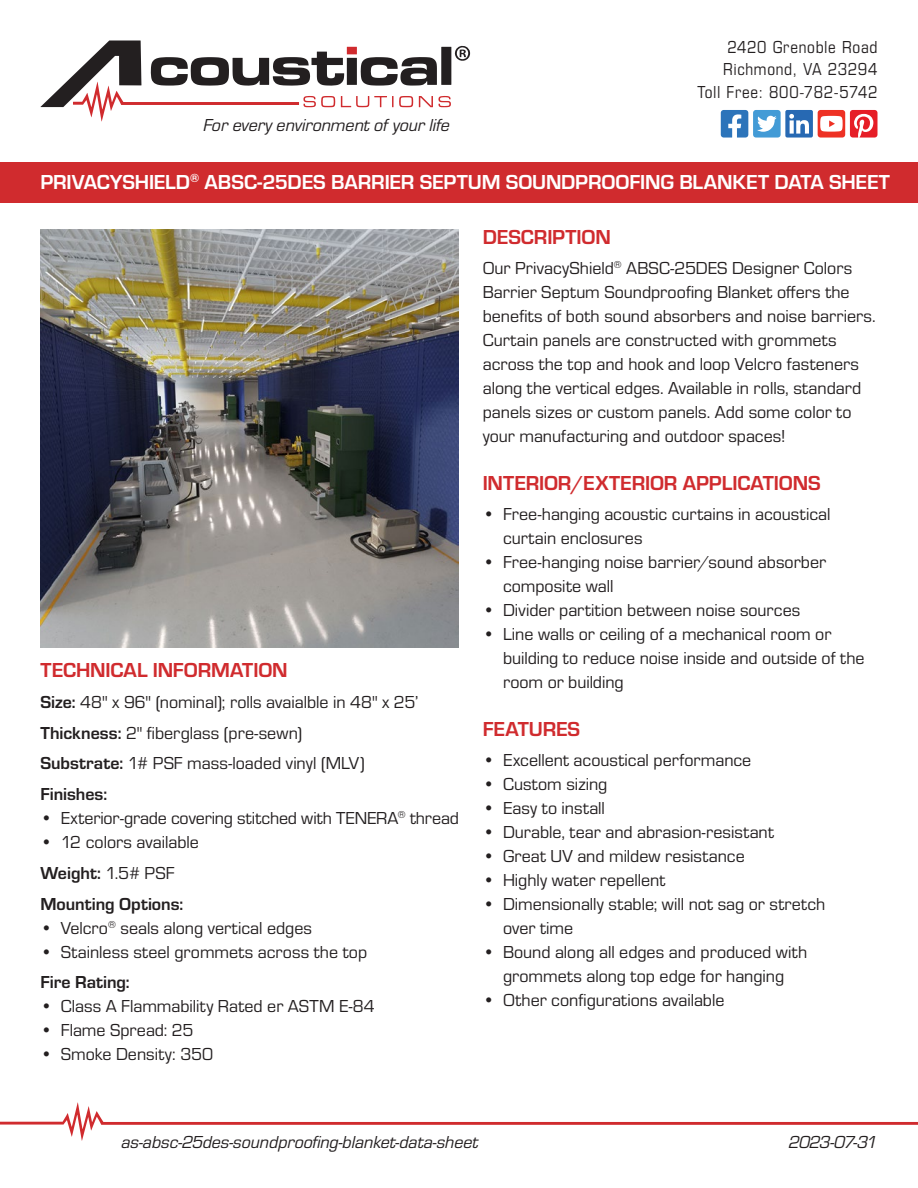
<style>
.page{position:relative;width:918px;height:1188px;background:#fff}
.page>*{position:absolute;margin:0;border:0;box-sizing:border-box;transform-origin:0 0}
.t1{font:700 21px "Eurostile";letter-spacing:-.005em;color:#d02b2e}
.t2{font:700 21px "Eurostile";letter-spacing:-.01em;color:#fff}
.t3{font:18px/24px "Eurostile";color:#231f20}
.t4{font:italic 18px "Eurostile";letter-spacing:-.005em;color:#231f20}
.t5{font:18px/22.5px "Eurostile Con";letter-spacing:.035em;color:#231f20;text-align:right}
.t6{font:700 18px "Eurostile";color:#231f20}
.s1{font-weight:700}
</style>
<div class="page">
<svg style="left:0;top:1102px;width:918px;height:39px"></svg>
<svg style="left:721px;top:110px;width:156px;height:28px"></svg>
<div style="left:0;top:162px;width:918px;height:40px;background:#d02b2e"></div>
<svg style="left:40px;top:40px;width:430px;height:82px"></svg>
<img style="left:40px;top:230px;width:419px;height:418px">
<p class="t4" style="left:204px;top:113px;width:248px">For every environment of your life</p>
<p class="t5" style="left:697px;top:34px;width:182px">2420 Grenoble Road<br>Richmond, VA 23294<br>Toll Free: 800-782-5742</p>
<p class="t2" style="left:40px;top:167px;width:851px">PRIVACYSHIELD<sup>®</sup> ABSC-25DES BARRIER SEPTUM SOUNDPROOFING BLANKET DATA SHEET</p>
<p class="t1" style="left:40px;top:655px;width:249px">TECHNICAL INFORMATION</p>
<p class="t3" style="left:40px;top:686px;width:380px;line-height:30.8px"><span class="s1">Size:</span> 48" x 96" (nominal); rolls avaialble in 48" x 25’ <span class="s1">Thickness:</span> 2" fiberglass (pre-sewn)<br><span class="s1">Substrate:</span> 1# PSF mass-loaded vinyl (MLV)<br><span class="s1">Finishes:</span></p>
<p class="t3" style="left:40px;top:805px;width:420px">• Exterior-grade covering stitched with TENERA<sup>®</sup> thread</p>
<p class="t3" style="left:41px;top:826px;width:160px;line-height:30.8px">• 12 colors available<br><span class="s1">Weight:</span> 1.5# PSF<br><span class="s1">Mounting Options:</span></p>
<p class="t3" style="left:41px;top:915px;width:273px">• Velcro<sup>®</sup> seals along vertical edges</p>
<p class="t3" style="left:41px;top:939px;width:328px">• Stainless steel grommets across the top</p>
<p class="t6" style="left:41px;top:969px;width:91px">Fire Rating:</p>
<p class="t3" style="left:41px;top:994px;width:336px">• Class A Flammability Rated er ASTM E-84</p>
<p class="t3" style="left:41px;top:1018px;width:154px">• Flame Spread: 25</p>
<p class="t3" style="left:41px;top:1042px;width:174px">• Smoke Density: 350</p>
<p class="t1" style="left:483px;top:221px;width:130px">DESCRIPTION</p>
<p class="t3" style="left:483px;top:255px;width:394px">Our PrivacyShield<sup>®</sup> ABSC-25DES Designer Colors Barrier Septum Soundproofing Blanket offers the benefits of both sound absorbers and noise barriers.<br>Curtain panels are constructed with grommets across the top and hook and loop Velcro fasteners along the vertical edges. Available in rolls, standard panels sizes or custom panels. Add some color to your manufacturing and outdoor spaces!</p>
<p class="t1" style="left:483px;top:467px;width:339px">INTERIOR/EXTERIOR APPLICATIONS</p>
<p class="t3" style="left:503px;top:501px;width:329px;text-indent:-20px">• Free-hanging acoustic curtains in acoustical curtain enclosures</p>
<p class="t3" style="left:503px;top:549px;width:325px;text-indent:-20px">• Free-hanging noise barrier/sound absorber composite wall</p>
<p class="t3" style="left:483px;top:597px;width:319px">• Divider partition between noise sources</p>
<p class="t3" style="left:503px;top:621px;width:363px;text-indent:-20px">• Line walls or ceiling of a mechanical room or building to reduce noise inside and outside of the room or building</p>
<p class="t1" style="left:483px;top:713px;width:99px">FEATURES</p>
<p class="t3" style="left:483px;top:747px;width:270px">• Excellent acoustical performance</p>
<p class="t3" style="left:483px;top:771px;width:126px">• Custom sizing</p>
<p class="t3" style="left:483px;top:795px;width:124px">• Easy to install</p>
<p class="t3" style="left:483px;top:819px;width:293px">• Durable, tear and abrasion-resistant</p>
<p class="t3" style="left:483px;top:843px;width:263px">• Great UV and mildew resistance</p>
<p class="t3" style="left:483px;top:867px;width:184px">• Highly water repellent</p>
<p class="t3" style="left:503px;top:891px;width:324px;text-indent:-20px">• Dimensionally stable; will not sag or stretch over time</p>
<p class="t3" style="left:483px;top:939px;width:326px;text-align:center">• Bound along all edges and produced with grommets along top edge for hanging</p>
<p class="t3" style="left:483px;top:987px;width:243px">• Other configurations available</p>
<p class="t4" style="left:122px;top:1130px;width:358px">as-absc-25des-soundproofing-blanket-data-sheet</p>
<p class="t4" style="left:789px;top:1130px;width:90px">2023-07-31</p>
</div>
